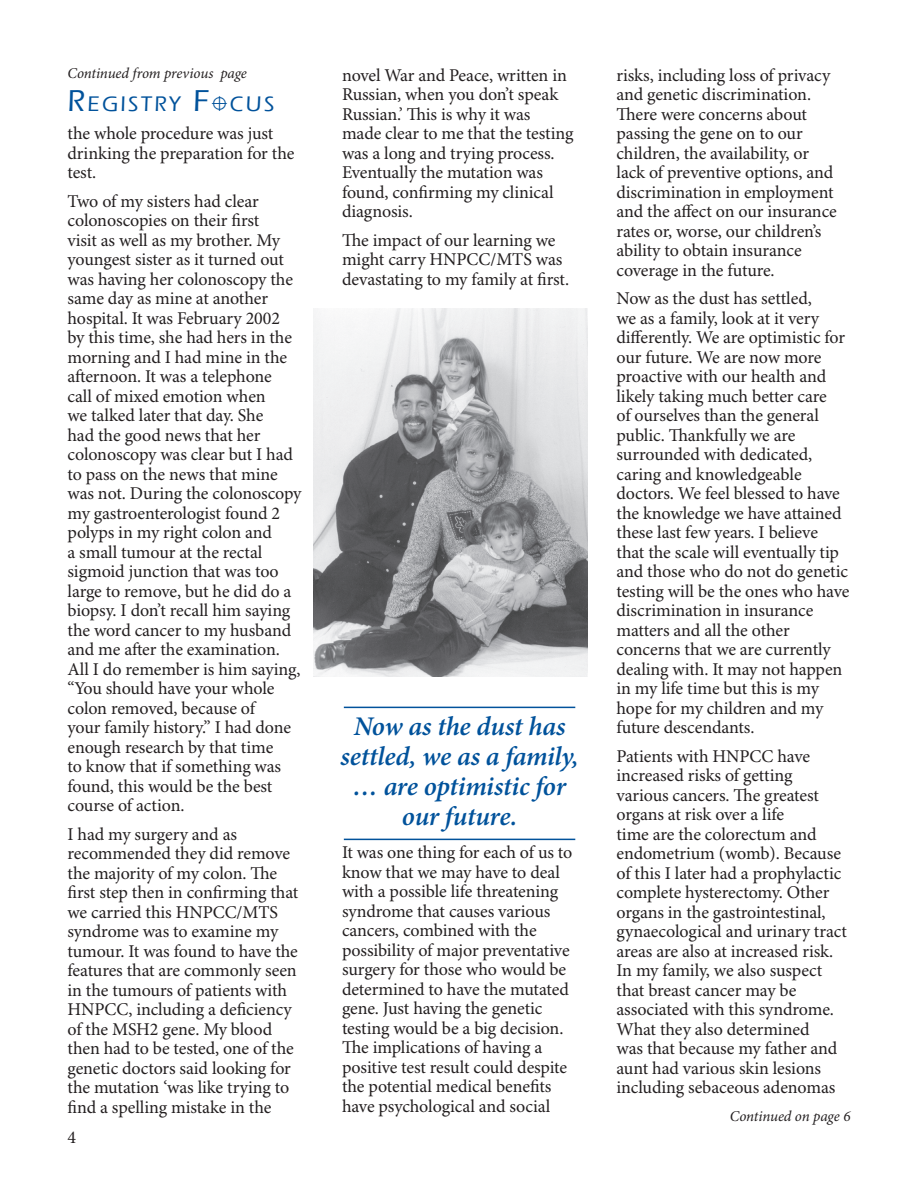
<style>
.page{position:relative;width:918px;height:1188px;background:#fff}
.page>*{position:absolute;margin:0;border:0;box-sizing:border-box;transform-origin:0 0}
.t1{font:italic 600 27px/30px "Minion Pro";letter-spacing:-.01em;color:#01529b;text-align:center}
.t2{font:500 21.75px "Eras ITC";letter-spacing:.105em;color:#01529b}
.t3{font:18px/19.5px "Minion Pro";letter-spacing:-.01em;color:#231f20}
.t4{font:italic 15px "Minion Pro";letter-spacing:-.01em;color:#231f20}
.s1{font-size:31.05px}
</style>
<div class="page">
<hr style="left:344px;top:707px;width:231px;height:1px;background:#01529b">
<hr style="left:344px;top:839px;width:231px;height:1px;background:#01529b">
<img style="left:313px;top:308px;width:275px;height:368px">
<p class="t4" style="left:68px;top:65px;width:181px">Continued from previous page</p>
<p class="t2" style="left:68px;top:92px;width:208px"><span class="s1">R</span>EGISTRY <span class="s1">F</span> CUS</p>
<p class="t3" style="left:68px;top:124px;width:228px">the whole procedure was just drinking the preparation for the test.</p>
<p class="t3" style="left:68px;top:192px;width:236px">Two of my sisters had clear colonoscopies on their first<br>visit as well as my brother. My youngest sister as it turned out was having her colonoscopy the same day as mine at another hospital. It was February 2002 by this time, she had hers in the morning and I had mine in the afternoon. It was a telephone<br>call of mixed emotion when<br>we talked later that day. She<br>had the good news that her colonoscopy was clear but I had to pass on the news that mine was not. During the colonoscopy my gastroenterologist found 2 polyps in my right colon and<br>a small tumour at the rectal sigmoid junction that was too large to remove, but he did do a biopsy. I don’t recall him saying the word cancer to my husband and me after the examination.<br>All I do remember is him saying, “You should have your whole colon removed, because of<br>your family history.” I had done enough research by that time<br>to know that if something was found, this would be the best course of action.</p>
<p class="t3" style="left:68px;top:825px;width:232px">I had my surgery and as recommended they did remove the majority of my colon. The first step then in confirming that we carried this HNPCC/MTS syndrome was to examine my tumour. It was found to have the features that are commonly seen in the tumours of patients with<br>HNPCC, including a deficiency of the MSH2 gene. My blood then had to be tested, one of the genetic doctors said looking for the mutation ‘was like trying to find a spelling mistake in the</p>
<p class="t3" style="left:68px;top:1128px;width:10px">4</p>
<p class="t3" style="left:342px;top:66px;width:233px">novel War and Peace, written in<br>Russian, when you don’t speak<br>Russian.’ This is why it was made clear to me that the testing was a long and trying process.<br>Eventually the mutation was found, confirming my clinical diagnosis.</p>
<p class="t3" style="left:342px;top:231px;width:229px">The impact of our learning we might carry HNPCC/MTS was devastating to my family at first.</p>
<h1 class="t1" style="left:340px;top:713px;width:240px">Now as the dust has settled, we as a family, … are optimistic for our future.</h1>
<p class="t3" style="left:342px;top:843px;width:232px">It was one thing for each of us to know that we may have to deal with a possible life threatening syndrome that causes various cancers, combined with the possibility of major preventative surgery for those who would be determined to have the mutated gene. Just having the genetic testing would be a big decision.<br>The implications of having a positive test result could despite the potential medical benefits have psychological and social</p>
<p class="t3" style="left:616px;top:66px;width:222px">risks, including loss of privacy and genetic discrimination.<br>There were concerns about passing the gene on to our children, the availability, or lack of preventive options, and discrimination in employment and the affect on our insurance rates or, worse, our children’s ability to obtain insurance coverage in the future.</p>
<p class="t3" style="left:616px;top:289px;width:235px">Now as the dust has settled,<br>we as a family, look at it very differently. We are optimistic for our future. We are now more proactive with our health and likely taking much better care<br>of ourselves than the general public. Thankfully we are surrounded with dedicated, caring and knowledgeable doctors. We feel blessed to have the knowledge we have attained these last few years. I believe that the scale will eventually tip and those who do not do genetic testing will be the ones who have discrimination in insurance matters and all the other concerns that we are currently dealing with. It may not happen in my life time but this is my hope for my children and my future descendants.</p>
<p class="t3" style="left:616px;top:747px;width:232px">Patients with HNPCC have increased risks of getting various cancers. The greatest organs at risk over a life<br>time are the colorectum and endometrium (womb). Because of this I later had a prophylactic complete hysterectomy. Other organs in the gastrointestinal, gynaecological and urinary tract areas are also at increased risk.<br>In my family, we also suspect that breast cancer may be associated with this syndrome.<br>What they also determined<br>was that because my father and aunt had various skin lesions including sebaceous adenomas</p>
<p class="t4" style="left:730px;top:1107px;width:122px">Continued on page 6</p>
</div>
